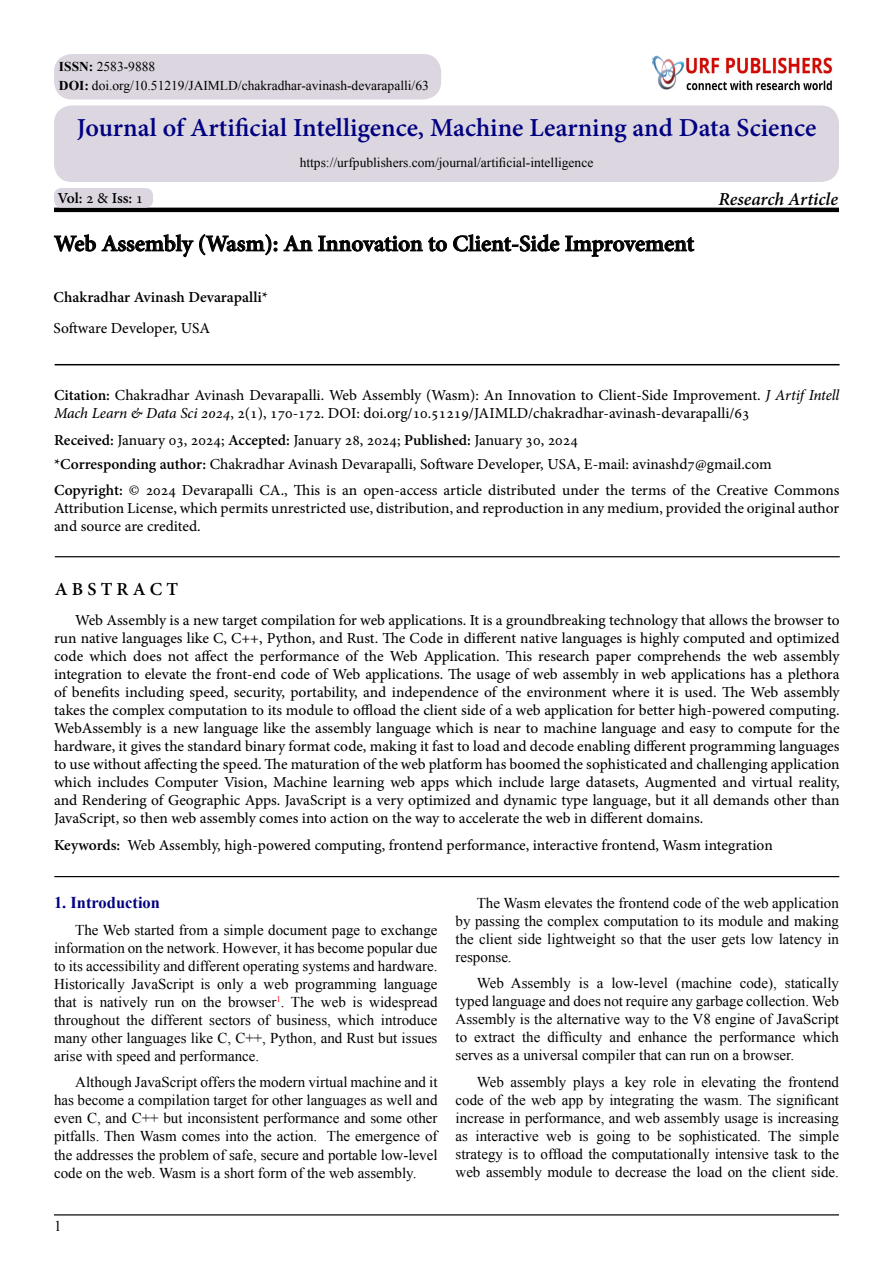
<style>
.page{position:relative;width:893px;height:1263px;background:#fff}
.page>*{position:absolute;margin:0;border:0;box-sizing:border-box;transform-origin:0 0}
.t1{font:700 25.5px "Adobe Hebrew";color:#000080}
.t2{font:700 22.5px "Adobe Hebrew";letter-spacing:-.005em;color:#000}
.t3{font:italic 700 18px "Adobe Hebrew";letter-spacing:-.005em;color:#000}
.t4{font:700 18px "Adobe Hebrew";letter-spacing:.23em;color:#000}
.t5{font:700 16.5px "Times New Roman";color:#030381}
.t6{font:15px/18px "Adobe Hebrew";color:#000}
.t7{font:15px/18px "Times New Roman";color:#000;text-align:justify}
.t8{font:700 15px "Adobe Hebrew";color:#000}
.t9{font:13.5px/18.3px "Times New Roman";color:#000}
.t10{font:8.7px "Times New Roman";color:#f00}
.s1{font-weight:700}
.s2{font-weight:400}
.s3{font-style:italic}
</style>
<div class="page">
<hr style="left:54px;top:208px;width:785px;height:4px;background:#000">
<svg style="left:54px;top:234px;width:223px;height:23px"></svg>
<svg style="left:283px;top:235px;width:164px;height:17px"></svg>
<svg style="left:453px;top:234px;width:242px;height:23px"></svg>
<hr style="left:55px;top:364px;width:785px;height:1px;background:#000">
<hr style="left:55px;top:556px;width:785px;height:1px;background:#000">
<hr style="left:54px;top:1214px;width:785px;height:1px;background:#000">
<div style="left:54px;top:188px;width:99px;height:20px;background:#dcd6e0;border-radius:8px"></div>
<div style="left:54px;top:105px;width:785px;height:77px;background:#dcd6e0;border-radius:18px"></div>
<hr style="left:54px;top:876px;width:785px;height:1px;background:#000">
<img style="left:697px;top:57px;width:136px;height:33px">
<div style="left:641px;top:44px;width:56px;height:46px;background:#000;opacity:.5"></div>
<div style="left:642px;top:46px;width:50px;height:44px;background:#fff"></div>
<div style="left:651px;top:55px;width:44px;height:35px;background:#000;opacity:.75"></div>
<div style="left:54px;top:54px;width:387px;height:45px;background:#dcd6e0;border-radius:18px"></div>
<p class="t9" style="left:59px;top:57px;width:371px"><span class="s1">ISSN:</span> 2583-9888<br><span class="s1">DOI:</span> doi.org/10.51219/JAIMLD/chakradhar-avinash-devarapalli/63</p>
<h1 class="t1" style="left:77px;top:112px;width:741px">Journal of Artificial Intelligence, Machine Learning and Data Science</h1>
<p class="t8" style="left:57px;top:189px;width:87px">Vol <span class="s2">2</span>: <span class="s2">&amp;</span> Iss <span class="s2">1</span>:</p>
<p class="t9" style="left:300px;top:153px;width:295px">https://urfpublishers.com/journal/artificial-intelligence</p>
<h2 class="t2" style="left:54px;top:230px;width:642px">Web Assembly (Wasm :) An Innovation to Client-Side Improvement</h2>
<p class="t8" style="left:54px;top:288px;width:216px">Chakradhar Avinash Devarapalli*</p>
<p class="t6" style="left:54px;top:319px;width:158px">Software Developer, USA</p>
<p class="t3" style="left:718px;top:188px;width:121px">Research Article</p>
<p class="t6" style="left:54px;top:386px;width:787px"><span class="s1">Citation:</span> Chakradhar Avinash Devarapalli. Web Assembly (Wasm :) An Innovation to Client-Side Improvement <span class="s3">J</span>. <span class="s3">Artif Intell<br>Mach Learn &amp; Data Sci 2024</span>, , )1(2 170-172. DOI: doi.org/10.51219/JAIMLD/chakradhar-avinash-devarapalli/63</p>
<p class="t6" style="left:54px;top:428px;width:719px;line-height:24.3px"><span class="s1">Received:</span> January 03, 2024; <span class="s1">Accepted:</span> January 28, 2024; <span class="s1">Published:</span> January 30, 2024<br><span class="s1">*Corresponding author:</span> Chakradhar Avinash Devarapalli, Software Developer, USA -E, mail: avinashd @7 gmail.com</p>
<p class="t6" style="left:54px;top:482px;width:787px;text-align:justify"><span class="s1">Copyright:</span> © 2024 Devarapalli CA., This is an open-access article distributed under the terms of the Creative Commons Attribution License, which permits unrestricted use, distribution, and reproduction in any medium, provided the original author and source are credited.</p>
<p class="t4" style="left:55px;top:578px;width:125px">AB TS RACT</p>
<p class="t6" style="left:54px;top:612px;width:787px;text-align:justify;text-indent:21px">Web Assembly is a new target compilation for web applications It. is a groundbreaking technology that allows the browser to run native languages like C C, ++, Python, and Rust. The Code in different native languages is highly computed and optimized code which does not affect the performance of the Web Application. This research paper comprehends the web assembly integration to elevate the front-end code of Web applications. The usage of web assembly in web applications has a plethora of benefits including speed, security, portability, and independence of the environment where it is used. The Web assembly takes the complex computation to its module to offload the client side of a web application for better high-powered computing.<br>WebAssembly is a new language like the assembly language which is near to machine language and easy to compute for the hardware it, gives the standard binary format code, making it fast to load and decode enabling different programming languages to use without affecting the speed. The maturation of the web platform has boomed the sophisticated and challenging application which includes Computer Vision, Machine learning web apps which include large datasets, Augmented and virtual reality, and Rendering of Geographic Apps. JavaScript is a very optimized and dynamic type language, but it all demands other than JavaScript, so then web assembly comes into action on the way to accelerate the web in different domains.</p>
<p class="t6" style="left:127px;top:836px;width:647px">Web Assembly, high-powered computing, frontend performance, interactive frontend, Wasm integration</p>
<p class="t8" style="left:54px;top:836px;width:68px">Keywords:</p>
<p class="t5" style="left:54px;top:891px;width:108px">1. Introduction</p>
<p class="t7" style="left:54px;top:921px;width:385px;text-indent:21px">The Web started from a simple document page to exchange information on the network. However it, has become popular due to its accessibility and different operating systems and hardware.<br>Historically JavaScript is only a web programming language</p>
<p class="t10" style="left:276px;top:993px;width:6px">1</p>
<p class="t7" style="left:54px;top:993px;width:385px">that is natively run on the browser . The web is widespread throughout the different sectors of business, which introduce many other languages like C C, ++, Python, and Rust but issues arise with speed and performance.</p>
<p class="t7" style="left:54px;top:1073px;width:385px;text-align:right">Although JavaScript offers the modern virtual machine and it has become a compilation target for other languages as well and even C, and C++ but inconsistent performance and some other The emergence of</p>
<p class="t7" style="left:54px;top:1127px;width:385px;text-align:left">pitfalls. Then Wasm comes into the action.<br>the addresses the problem of safe, secure and portable low-level code on the web. Wasm is a short form of the web assembly.</p>
<p class="t7" style="left:54px;top:1217px;width:9px">1</p>
<p class="t7" style="left:455px;top:893px;width:385px;text-indent:21px">The Wasm elevates the frontend code of the web application by passing the complex computation to its module and making the client side lightweight so that the user gets low latency in response.</p>
<p class="t7" style="left:785px;top:974px;width:56px">statically</p>
<p class="t7" style="left:477px;top:974px;width:29px">Web</p>
<p class="t7" style="left:455px;top:992px;width:385px">typed language and does not require any garbage collection. Web</p>
<p class="t7" style="left:455px;top:1010px;width:385px">Assembly is the alternative way to the V8 engine of JavaScript</p>
<p class="t7" style="left:802px;top:1028px;width:38px">which</p>
<p class="t7" style="left:511px;top:974px;width:61px">Assembly</p>
<p class="t7" style="left:579px;top:974px;width:12px">is</p>
<p class="t7" style="left:611px;top:974px;width:58px">low-level</p>
<p class="t7" style="left:676px;top:974px;width:57px">(machine</p>
<p class="t7" style="left:740px;top:974px;width:39px">code ,)</p>
<p class="t7" style="left:597px;top:974px;width:8px">a</p>
<p class="t7" style="left:522px;top:1028px;width:20px">the</p>
<p class="t7" style="left:547px;top:1028px;width:57px">difficulty</p>
<p class="t7" style="left:609px;top:1028px;width:23px">and</p>
<p class="t7" style="left:638px;top:1028px;width:51px">enhance</p>
<p class="t7" style="left:694px;top:1028px;width:20px">the</p>
<p class="t7" style="left:719px;top:1028px;width:77px">performance</p>
<p class="t7" style="left:455px;top:1028px;width:340px">to<br>serves as a universal compiler that can run on a browser.</p>
<p class="t7" style="left:455px;top:1072px;width:385px;text-align:right">Web assembly plays a key role in elevating the frontend code of the web app by integrating the wasm. The significant increase in performance, and web assembly usage is increasing simple</p>
<p class="t7" style="left:474px;top:1028px;width:42px">extract</p>
<p class="t7" style="left:475px;top:1126px;width:65px">interactive</p>
<p class="t7" style="left:546px;top:1126px;width:26px">web</p>
<p class="t7" style="left:579px;top:1126px;width:12px">is</p>
<p class="t7" style="left:596px;top:1126px;width:36px">going</p>
<p class="t7" style="left:657px;top:1126px;width:16px">be</p>
<p class="t7" style="left:679px;top:1126px;width:84px">sophisticated.</p>
<p class="t7" style="left:768px;top:1126px;width:25px">The</p>
<p class="t7" style="left:638px;top:1126px;width:13px">to</p>
<p class="t7" style="left:455px;top:1126px;width:385px;text-align:left">as<br>strategy is to offload the computationally intensive task to the web assembly module to decrease the load on the client side.</p>
</div>
